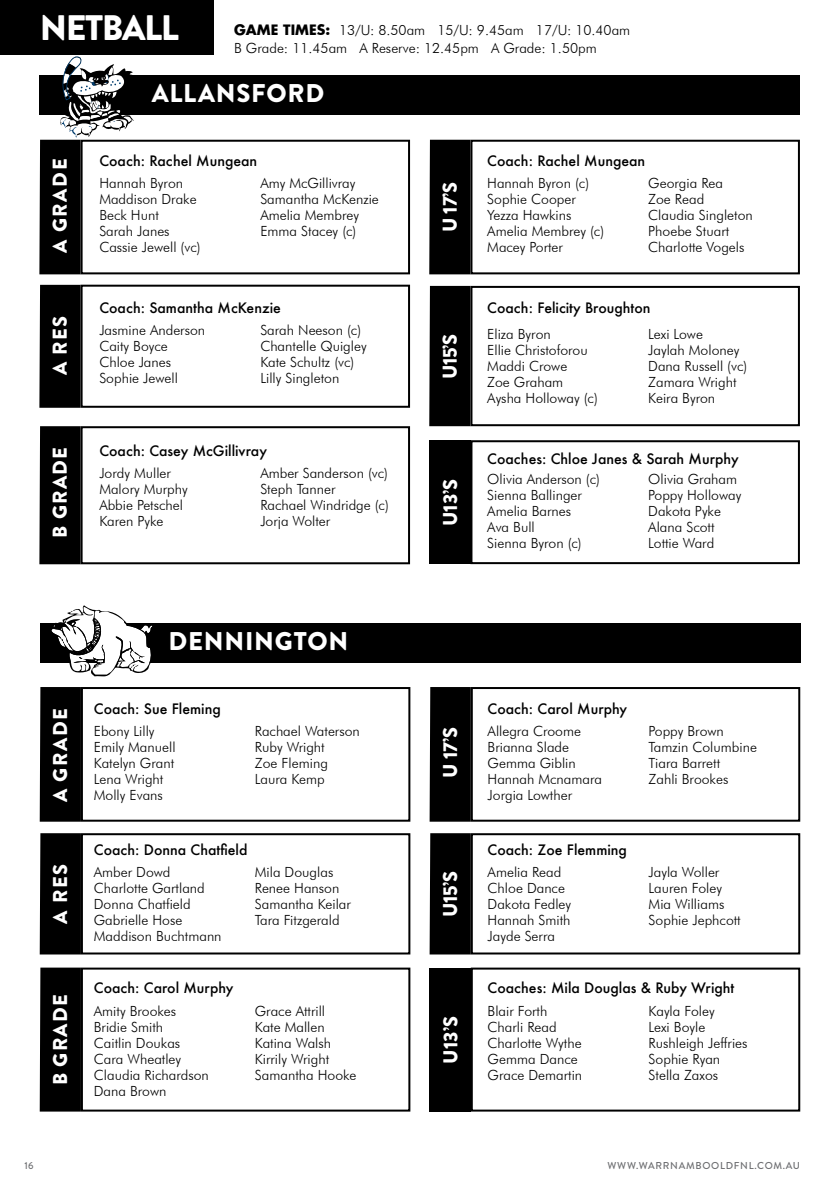
<style>
.page{position:relative;width:840px;height:1191px;background:#fff}
.page>*{position:absolute;margin:0;border:0;box-sizing:border-box;transform-origin:0 0}
.t1{font:900 35.4px "Brandon Grotesque";letter-spacing:-.04em;color:#fff}
.t2{font:900 25.6px "Brandon Grotesque";letter-spacing:.03em;color:#fff}
.t3{font:900 20px "Brandon Grotesque";letter-spacing:.06em;color:#fff}
.t4{font:300 14px/16px "Futura BT";color:#000}
.t5{font:500 14px "Futura";color:#000}
.t6{font:500 10px "Brandon Grotesque";letter-spacing:.07em;color:#6d6e71}
.s1{font-family:"Futura";font-weight:700}
</style>
<div class="page">
<div style="left:0;top:0;width:213px;height:55px;background:#000"></div>
<div style="left:40px;top:623px;width:759px;height:39px;background:#000"></div>
<div style="left:40px;top:687px;width:41px;height:134px;background:#000"></div>
<div style="left:40px;top:833px;width:41px;height:121px;background:#000"></div>
<div style="left:429px;top:687px;width:41px;height:134px;background:#000"></div>
<div style="left:429px;top:833px;width:41px;height:121px;background:#000"></div>
<div style="left:40px;top:967px;width:41px;height:144px;background:#000"></div>
<div style="left:81px;top:687px;width:329px;height:134px;border:2px solid #000"></div>
<div style="left:81px;top:833px;width:329px;height:121px;border:2px solid #000"></div>
<div style="left:81px;top:967px;width:329px;height:144px;border:2px solid #000"></div>
<div style="left:470px;top:687px;width:329px;height:134px;border:2px solid #000"></div>
<div style="left:470px;top:833px;width:329px;height:121px;border:2px solid #000"></div>
<div style="left:429px;top:967px;width:41px;height:144px;background:#000"></div>
<div style="left:470px;top:967px;width:329px;height:144px;border:2px solid #000"></div>
<svg style="left:49px;top:605px;width:105px;height:71px"></svg>
<div style="left:39px;top:426px;width:42px;height:138px;background:#000"></div>
<div style="left:39px;top:76px;width:760px;height:39px;background:#000"></div>
<div style="left:429px;top:140px;width:41px;height:134px;background:#000"></div>
<div style="left:429px;top:286px;width:41px;height:140px;background:#000"></div>
<div style="left:470px;top:140px;width:329px;height:134px;border:2px solid #000"></div>
<div style="left:470px;top:286px;width:329px;height:140px;border:2px solid #000"></div>
<div style="left:429px;top:440px;width:41px;height:124px;background:#000"></div>
<div style="left:470px;top:440px;width:329px;height:124px;border:2px solid #000"></div>
<svg style="left:39px;top:56px;width:95px;height:218px"></svg>
<div style="left:39px;top:285px;width:42px;height:123px;background:#000"></div>
<div style="left:82px;top:141px;width:327px;height:132px;background:#fff"></div>
<div style="left:81px;top:140px;width:329px;height:134px;border:2px solid #000"></div>
<div style="left:81px;top:285px;width:329px;height:123px;border:2px solid #000"></div>
<div style="left:81px;top:426px;width:329px;height:138px;border:2px solid #000"></div>
<h1 class="t1" style="left:40px;top:3px;width:140px">NETBALL</h1>
<p class="t4" style="left:234px;top:21px;width:397px;line-height:18px"><span class="s1">GAME TIMES:</span> 13/U: 8.50am 15/U: 9.45am 17/U: 10.40am<br>B Grade: 11.45am A Reserve: 12.45pm A Grade: 1.50pm</p>
<h3 class="t3" style="left:46px;top:252px;width:95px;rotate:-90deg">A GRADE</h3>
<h3 class="t3" style="left:46px;top:375px;width:61px;rotate:-90deg">A RES</h3>
<h3 class="t3" style="left:46px;top:538px;width:92px;rotate:-90deg">B GRADE</h3>
<h2 class="t2" style="left:152px;top:75px;width:174px">ALLANSFORD</h2>
<p class="t5" style="left:99px;top:151px;width:159px">Coach: Rachel Mungean</p>
<p class="t4" style="left:99px;top:175px;width:103px">Hannah Byron<br>Maddison Drake<br>Beck Hunt<br>Sarah Janes<br>Cassie Jewell (vc)</p>
<p class="t4" style="left:260px;top:175px;width:120px">Amy McGillivray<br>Samantha McKenzie<br>Amelia Membrey<br>Emma Stacey (c)</p>
<p class="t5" style="left:99px;top:298px;width:183px">Coach: Samantha McKenzie</p>
<p class="t4" style="left:99px;top:322px;width:107px">Jasmine Anderson<br>Caity Boyce<br>Chloe Janes<br>Sophie Jewell</p>
<p class="t4" style="left:260px;top:322px;width:108px">Sarah Neeson (c)<br>Chantelle Quigley<br>Kate Schultz (vc)<br>Lilly Singleton</p>
<p class="t5" style="left:99px;top:441px;width:169px">Coach: Casey McGillivray</p>
<p class="t4" style="left:99px;top:464px;width:90px">Jordy Muller<br>Malory Murphy<br>Abbie Petschel<br>Karen Pyke</p>
<p class="t4" style="left:260px;top:464px;width:130px">Amber Sanderson (vc)<br>Steph Tanner<br>Rachael Windridge (c)<br>Jorja Wolter</p>
<h3 class="t3" style="left:435px;top:232px;width:52px;rotate:-90deg">U 17’S</h3>
<h3 class="t3" style="left:435px;top:379px;width:47px;rotate:-90deg">U15’S</h3>
<h3 class="t3" style="left:436px;top:526px;width:49px;rotate:-90deg">U13’S</h3>
<p class="t5" style="left:487px;top:151px;width:159px">Coach: Rachel Mungean</p>
<p class="t4" style="left:487px;top:175px;width:118px">Hannah Byron (c)<br>Sophie Cooper<br>Yezza Hawkins<br>Amelia Membrey (c)<br>Macey Porter</p>
<p class="t4" style="left:648px;top:175px;width:106px">Georgia Rea<br>Zoe Read<br>Claudia Singleton<br>Phoebe Stuart<br>Charlotte Vogels</p>
<p class="t5" style="left:487px;top:299px;width:165px">Coach: Felicity Broughton</p>
<p class="t4" style="left:487px;top:326px;width:112px">Eliza Byron<br>Ellie Christoforou<br>Maddi Crowe<br>Zoe Graham<br>Aysha Holloway (c)</p>
<p class="t4" style="left:648px;top:326px;width:100px">Lexi Lowe<br>Jaylah Moloney<br>Dana Russell (vc)<br>Zamara Wright<br>Keira Byron</p>
<p class="t5" style="left:487px;top:449px;width:253px">Coaches: Chloe Janes &amp; Sarah Murphy</p>
<p class="t4" style="left:487px;top:471px;width:114px">Olivia Anderson (c)<br>Sienna Ballinger<br>Amelia Barnes<br>Ava Bull<br>Sienna Byron (c)</p>
<p class="t4" style="left:648px;top:471px;width:94px">Olivia Graham<br>Poppy Holloway<br>Dakota Pyke<br>Alana Scott<br>Lottie Ward</p>
<h3 class="t3" style="left:46px;top:802px;width:95px;rotate:-90deg">A GRADE</h3>
<h3 class="t3" style="left:46px;top:923px;width:61px;rotate:-90deg">A RES</h3>
<h3 class="t3" style="left:46px;top:1085px;width:92px;rotate:-90deg">B GRADE</h3>
<h2 class="t2" style="left:168px;top:622px;width:181px">DENNINGTON</h2>
<p class="t5" style="left:94px;top:699px;width:128px">Coach: Sue Fleming</p>
<p class="t5" style="left:487px;top:699px;width:141px">Coach: Carol Murphy</p>
<p class="t4" style="left:94px;top:722px;width:83px">Ebony Lilly<br>Emily Manuell<br>Katelyn Grant<br>Lena Wright<br>Molly Evans</p>
<p class="t4" style="left:255px;top:722px;width:106px">Rachael Waterson<br>Ruby Wright<br>Zoe Fleming<br>Laura Kemp</p>
<p class="t4" style="left:487px;top:722px;width:116px">Allegra Croome<br>Brianna Slade<br>Gemma Giblin<br>Hannah Mcnamara<br>Jorgia Lowther</p>
<p class="t4" style="left:648px;top:722px;width:110px">Poppy Brown<br>Tamzin Columbine<br>Tiara Barrett<br>Zahli Brookes</p>
<h3 class="t3" style="left:436px;top:777px;width:52px;rotate:-90deg">U 17’S</h3>
<p class="t5" style="left:94px;top:840px;width:155px">Coach: Donna Chatfield</p>
<p class="t4" style="left:94px;top:864px;width:129px">Amber Dowd<br>Charlotte Gartland<br>Donna Chatfield<br>Gabrielle Hose<br>Maddison Buchtmann</p>
<p class="t4" style="left:255px;top:864px;width:98px">Mila Douglas<br>Renee Hanson<br>Samantha Keilar<br>Tara Fitzgerald</p>
<p class="t5" style="left:94px;top:978px;width:141px">Coach: Carol Murphy</p>
<p class="t4" style="left:94px;top:1002px;width:116px">Amity Brookes<br>Bridie Smith<br>Caitlin Doukas<br>Cara Wheatley<br>Claudia Richardson<br>Dana Brown</p>
<p class="t4" style="left:255px;top:1002px;width:103px">Grace Attrill<br>Kate Mallen<br>Katina Walsh<br>Kirrily Wright<br>Samantha Hooke</p>
<h3 class="t3" style="left:436px;top:916px;width:47px;rotate:-90deg">U15’S</h3>
<h3 class="t3" style="left:436px;top:1063px;width:49px;rotate:-90deg">U13’S</h3>
<p class="t5" style="left:487px;top:840px;width:141px">Coach: Zoe Flemming</p>
<p class="t4" style="left:487px;top:863px;width:85px">Amelia Read<br>Chloe Dance<br>Dakota Fedley<br>Hannah Smith<br>Jayde Serra</p>
<p class="t4" style="left:648px;top:864px;width:94px">Jayla Woller<br>Lauren Foley<br>Mia Williams<br>Sophie Jephcott</p>
<p class="t5" style="left:487px;top:978px;width:248px">Coaches: Mila Douglas &amp; Ruby Wright</p>
<p class="t4" style="left:487px;top:1002px;width:96px">Blair Forth<br>Charli Read<br>Charlotte Wythe<br>Gemma Dance<br>Grace Demartin</p>
<p class="t4" style="left:648px;top:1002px;width:100px">Kayla Foley<br>Lexi Boyle<br>Rushleigh Jeffries<br>Sophie Ryan<br>Stella Zaxos</p>
<p class="t6" style="left:24px;top:1159px;width:11px">16</p>
<p class="t6" style="left:607px;top:1159px;width:194px">WWW.WARRNAMBOOLDFNL.COM.AU</p>
</div>
